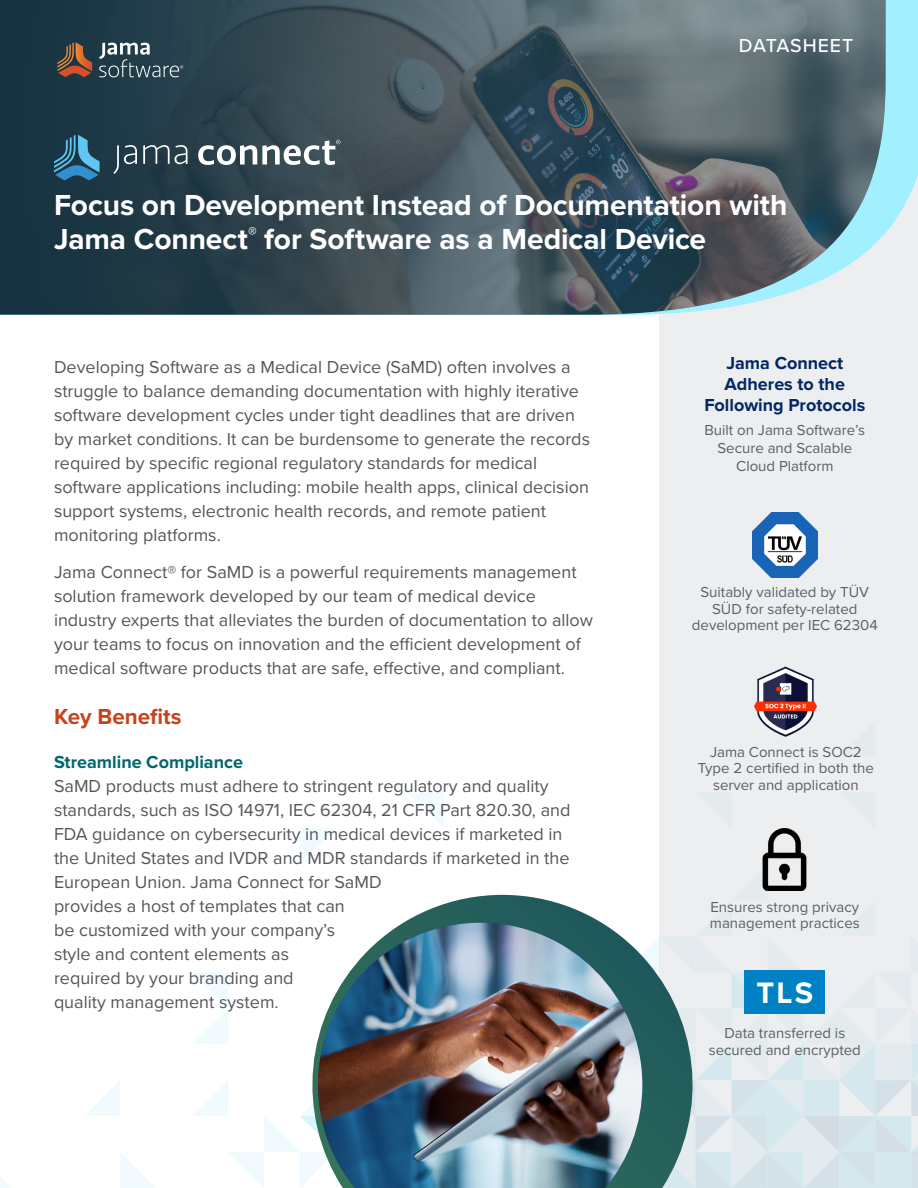
<style>
.page{position:relative;width:918px;height:1188px;background:#fff}
.page>*{position:absolute;margin:0;border:0;box-sizing:border-box;transform-origin:0 0}
.Bullets_Summary_Page{font:700 30.75px "Proxima Nova";color:#fff}
.t1{font:700 30px/34.5px "Proxima Nova";letter-spacing:-.005em;color:#fff}
.Bullets_Summary_Page-2{font:700 22.5px "Proxima Nova";color:#c6431d}
.list_text{font:500 19.5px "Proxima Nova";letter-spacing:.045em;color:#fff}
.t2{font:18px/24px "Proxima Nova";color:#54575a}
.Bullets_Summary_Page-3{font:700 18px/21px "Proxima Nova";color:#012863;text-align:center}
.Bullets_Summary_Page-4{font:700 18px "Proxima Nova";color:#00676e}
.Bullets_Summary_Page-5{font:15px/16.5px "Proxima Nova";color:#5c6062;text-align:center}
</style>
<div class="page">
<svg style="left:0;top:793px;width:508px;height:395px"></svg>
<svg style="left:659px;top:315px;width:259px;height:873px;background:#e9ecee"></svg>
<svg style="left:886px;top:0;width:32px;height:315px;background:#bbeef9"></svg>
<img style="left:0;top:0;width:886px;height:315px">
<svg style="left:99px;top:43px;width:84px;height:34px;background:#4c626d"></svg>
<svg style="left:57px;top:43px;width:35px;height:34px"></svg>
<img style="left:76px;top:43px;width:16px;height:28px">
<svg style="left:113px;top:145px;width:24px;height:29px"></svg>
<svg style="left:143px;top:145px;width:45px;height:19px"></svg>
<svg style="left:54px;top:135px;width:46px;height:45px;background:#316d8b"></svg>
<svg style="left:198px;top:140px;width:143px;height:25px"></svg>
<svg style="left:296px;top:895px;width:414px;height:293px"></svg>
<img style="left:318px;top:923px;width:324px;height:265px">
<img style="left:750px;top:666px;width:72px;height:72px">
<img style="left:754px;top:829px;width:62px;height:62px">
<div style="left:745px;top:970px;width:80px;height:44px;background:#0081c5"></div>
<img style="left:752px;top:513px;width:65px;height:65px">
<p class="list_text" style="left:739px;top:34px;width:116px">DATASHEET</p>
<h1 class="t1" style="left:54px;top:189px;width:735px">Focus on Development Instead of Documentation with<br>Jama Connect<sup>®</sup> for Software as a Medical Device</h1>
<p class="t2" style="left:54px;top:355px;width:538px">Developing Software as a Medical Device (SaMD) often involves a struggle to balance demanding documentation with highly iterative software development cycles under tight deadlines that are driven by market conditions. It can be burdensome to generate the records required by specific regional regulatory standards for medical software applications including: mobile health apps, clinical decision support systems, electronic health records, and remote patient monitoring platforms.</p>
<p class="t2" style="left:54px;top:561px;width:541px">Jama Connect® for SaMD is a powerful requirements management solution framework developed by our team of medical device industry experts that alleviates the burden of documentation to allow your teams to focus on innovation and the efficient development of medical software products that are safe, effective, and compliant.</p>
<p class="Bullets_Summary_Page-2" style="left:54px;top:703px;width:129px">Key Benefits</p>
<p class="Bullets_Summary_Page-4" style="left:54px;top:751px;width:191px">Streamline Compliance</p>
<p class="t2" style="left:54px;top:774px;width:518px">SaMD products must adhere to stringent regulatory and quality standards, such as ISO 14971, IEC 62304, 21 CFR Part 820.30, and FDA guidance on cybersecurity in medical devices if marketed in the United States and IVDR and MDR standards if marketed in the European Union. Jama Connect for SaMD<br>provides a host of templates that can<br>be customized with your company’s<br>style and content elements as<br>required by your branding and<br>quality management system.</p>
<p class="Bullets_Summary_Page-3" style="left:704px;top:353px;width:162px">Jama Connect<br>Adheres to the<br>Following Protocols</p>
<p class="Bullets_Summary_Page-5" style="left:705px;top:422px;width:162px;line-height:18px">Built on Jama Software’s<br>Secure and Scalable<br>Cloud Platform</p>
<p class="Bullets_Summary_Page-5" style="left:692px;top:584px;width:187px">Suitably validated by TÜV<br>SÜD for safety-related development per IEC 62304</p>
<p class="Bullets_Summary_Page-5" style="left:698px;top:744px;width:177px">Jama Connect is SOC2<br>Type 2 certified in both the server and application</p>
<p class="Bullets_Summary_Page-5" style="left:710px;top:899px;width:151px;text-align:left">Ensures strong privacy management practices</p>
<p class="Bullets_Summary_Page" style="left:757px;top:974px;width:58px">TLS</p>
<p class="Bullets_Summary_Page-5" style="left:709px;top:1025px;width:154px">Data transferred is secured and encrypted</p>
</div>
